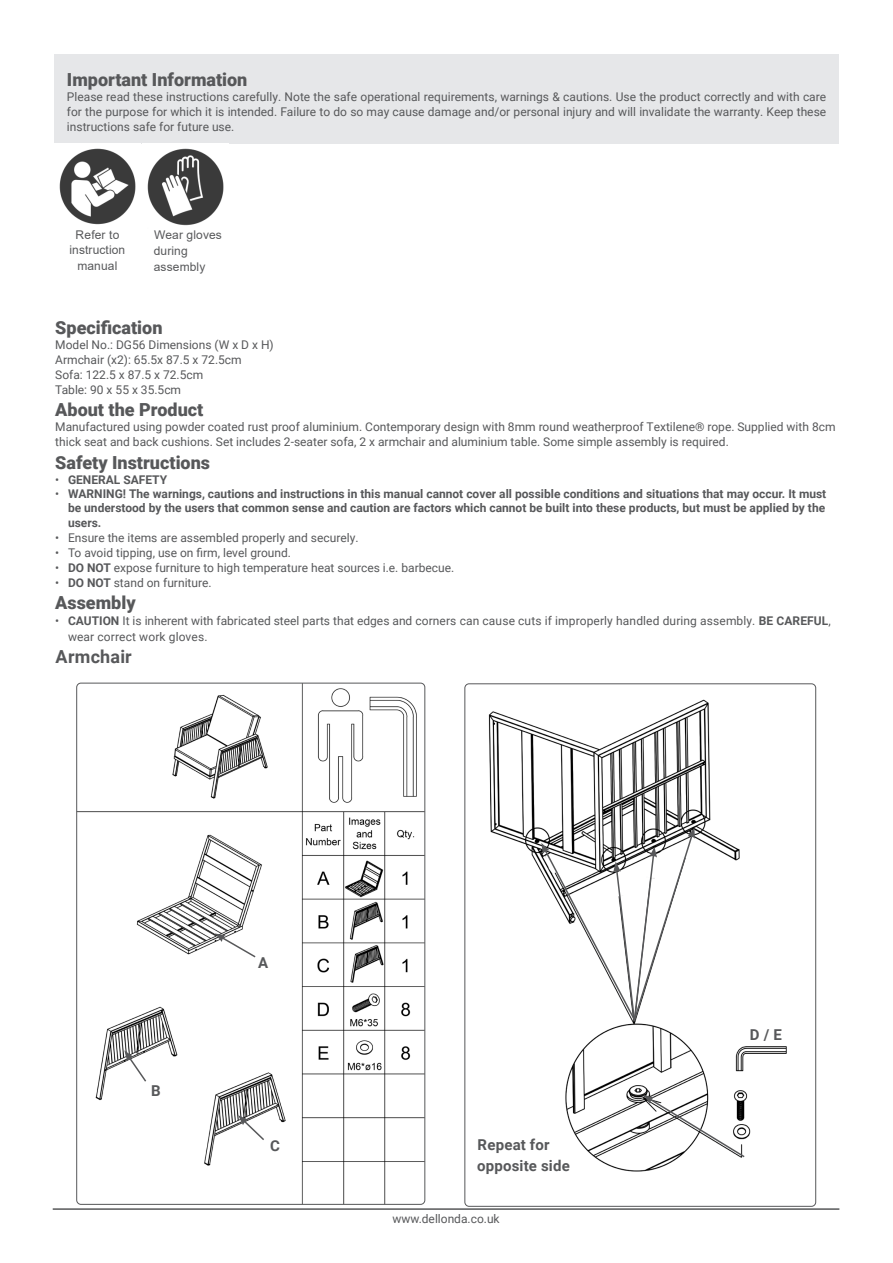
<style>
.page{position:relative;width:893px;height:1263px;background:#fff}
.page>*{position:absolute;margin:0;border:0;box-sizing:border-box;transform-origin:0 0}
.Section_Header{font:900 18px "Roboto";color:#57585a}
.Main_Copy__DO_NOT_MO{font:900 18px "Roboto";color:#57585a}
.Body{font:700 18px "Roboto";letter-spacing:.01em;color:#57585a}
.Instructions_Model_N{font:700 15px/21px "Roboto";letter-spacing:.01em;color:#57585a}
.Copy__Justified{font:12px/15px "Roboto";color:#57585a;text-align:justify}
.Main_Copy__DO_NOT_MO-2{font:12px/15px "Roboto";color:#57585a}
.t1{font:700 12px/14.4px "Roboto";color:#57585a;text-align:justify}
.Body-2{font:12px/15.8px "Arial";letter-spacing:.01em;color:#57585a;text-align:center}
.Page_Footer{font:12px "Roboto";color:#57585a}
.s1{font-weight:400}
.s2{font-weight:700}
</style>
<div class="page">
<div style="left:54px;top:54px;width:785px;height:89px;background:#e6e7e9"></div>
<img style="left:78px;top:683px;width:347px;height:520px">
<img style="left:59px;top:143px;width:165px;height:83px">
<img style="left:466px;top:685px;width:348px;height:520px">
<hr style="left:53px;top:1208px;width:786px;height:2px;background:#57585a">
<svg style="left:215px;top:933px;width:42px;height:26px"></svg>
<svg style="left:124px;top:1050px;width:24px;height:33px"></svg>
<svg style="left:238px;top:1115px;width:28px;height:27px"></svg>
<svg style="left:541px;top:827px;width:154px;height:196px"></svg>
<svg style="left:643px;top:1095px;width:103px;height:64px"></svg>
<p class="Section_Header" style="left:67px;top:67px;width:182px">Important Information</p>
<p class="Copy__Justified" style="left:67px;top:88px;width:761px">Please read these instructions carefully. Note the safe operational requirements, warnings &amp; cautions. Use the product correctly and with care for the purpose for which it is intended. Failure to do so may cause damage and/or personal injury and will invalidate the warranty. Keep these instructions safe for future use.</p>
<p class="Body-2" style="left:69px;top:226px;width:57px">Refer to instruction manual</p>
<p class="Body-2" style="left:154px;top:227px;width:70px;text-align:left">Wear gloves during assembly</p>
<p class="Section_Header" style="left:55px;top:314px;width:109px">Specification</p>
<p class="Main_Copy__DO_NOT_MO-2" style="left:55px;top:336px;width:220px">Model No.: DG56 Dimensions (W x D x H)</p>
<p class="Main_Copy__DO_NOT_MO-2" style="left:55px;top:351px;width:188px">Armchair (x2): 65.5x 87.5 x 72.5cm</p>
<p class="Main_Copy__DO_NOT_MO-2" style="left:55px;top:366px;width:150px">Sofa: 122.5 x 87.5 x 72.5cm</p>
<p class="Main_Copy__DO_NOT_MO-2" style="left:55px;top:381px;width:127px">Table: 90 x 55 x 35.5cm</p>
<p class="Main_Copy__DO_NOT_MO" style="left:55px;top:397px;width:150px">About the Product</p>
<p class="Main_Copy__DO_NOT_MO-2" style="left:55px;top:419px;width:782px">Manufactured using powder coated rust proof aluminium. Contemporary design with 8mm round weatherproof Textilene® rope. Supplied with 8cm thick seat and back cushions. Set includes 2-seater sofa, 2 x armchair and aluminium table. Some simple assembly is required.</p>
<p class="Section_Header" style="left:55px;top:449px;width:156px">Safety Instructions</p>
<p class="t1" style="left:55px;top:472px;width:113px"><span class="s1">•</span> GENERAL SAFETY</p>
<p class="t1" style="left:68px;top:486px;width:760px;text-indent:-13px"><span class="s1">•</span> WARNING! The warnings, cautions and instructions in this manual cannot cover all possible conditions and situations that may occur. It must be understood by the users that common sense and caution are factors which cannot be built into these products, but must be applied by the users.</p>
<p class="Copy__Justified" style="left:55px;top:529px;width:305px">• Ensure the items are assembled properly and securely.</p>
<p class="Copy__Justified" style="left:55px;top:544px;width:237px">• To avoid tipping, use on firm, level ground.</p>
<p class="Copy__Justified" style="left:55px;top:559px;width:400px">• <span class="s2">DO NOT</span> expose furniture to high temperature heat sources i.e. barbecue.</p>
<p class="Copy__Justified" style="left:55px;top:574px;width:158px">• <span class="s2">DO NOT</span> stand on furniture.</p>
<p class="Section_Header" style="left:55px;top:590px;width:82px">Assembly</p>
<p class="Copy__Justified" style="left:68px;top:612px;width:764px;line-height:15.8px;text-indent:-13px">• <span class="s2">CAUTION</span> It is inherent with fabricated steel parts that edges and corners can cause cuts if improperly handled during assembly. <span class="s2">BE CAREFUL</span>, wear correct work gloves.</p>
<p class="Body" style="left:56px;top:644px;width:78px">Armchair</p>
<p class="Instructions_Model_N" style="left:151px;top:1079px;width:11px">B</p>
<p class="Instructions_Model_N" style="left:258px;top:952px;width:12px">A</p>
<p class="Instructions_Model_N" style="left:270px;top:1134px;width:11px">C</p>
<p class="Instructions_Model_N" style="left:477px;top:1134px;width:94px">Repeat for opposite side</p>
<p class="Page_Footer" style="left:392px;top:1210px;width:109px">www.dellonda.co.uk</p>
<p class="Instructions_Model_N" style="left:750px;top:1023px;width:34px">D / E</p>
</div>
